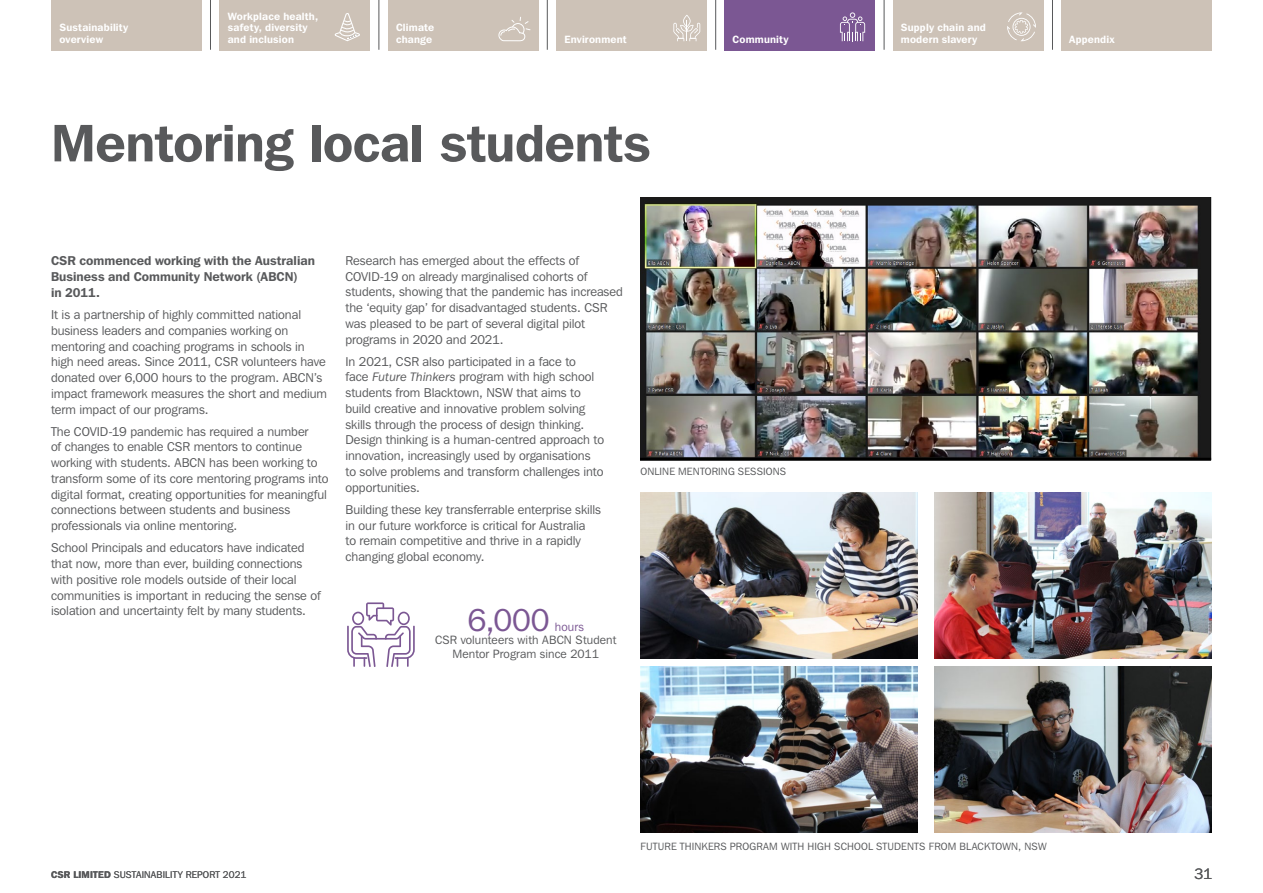
<style>
.page{position:relative;width:1263px;height:893px;background:#fff}
.page>*{position:absolute;margin:0;border:0;box-sizing:border-box;transform-origin:0 0}
.t1{font:600 52.5px "Franklin Gothic IT Cby BT";letter-spacing:-.01em;color:#58595b}
.t2{font:31.5px "Franklin Gothic IT Cby BT";color:#7b5793}
.t3{font:15px "Franklin Gothic IT Cby BT";color:#58595b}
.t4{font:12.75px/15.8px "Franklin Gothic IT Cby BT";letter-spacing:-.005em;color:#58595b}
.t5{font:600 12.75px/15.8px "Franklin Gothic IT Cby BT";color:#58595b}
.t6{font:12px/13.5px "Franklin Gothic IT Cby BT";letter-spacing:.01em;color:#58595b;text-align:center}
.t7{font:12px "Franklin Gothic IT Cby BT";letter-spacing:.01em;color:#7b5793}
.t8{font:600 10.5px/11.2px "Franklin Gothic IT Cby BT";letter-spacing:.015em;color:#fff}
.t9{font:10.5px "Franklin Gothic IT Cby BT";letter-spacing:.015em;color:#58595b}
.t10{font:9.75px "Franklin Gothic IT Cby BT";letter-spacing:.015em;color:#58595b}
.s1{font-family:"Franklin Gothic URW Boo Ita"}
.s2{font-weight:600}
</style>
<div class="page">
<img style="left:934px;top:492px;width:278px;height:166px">
<img style="left:640px;top:492px;width:277px;height:166px">
<img style="left:640px;top:667px;width:277px;height:166px">
<img style="left:934px;top:667px;width:278px;height:165px">
<svg style="left:347px;top:602px;width:68px;height:65px"></svg>
<img style="left:640px;top:197px;width:572px;height:262px">
<hr style="left:640px;top:458px;width:571px;height:3px;background:#000">
<div style="left:51px;top:0;width:151px;height:50px;background:#cdc2b7"></div>
<div style="left:219px;top:0;width:151px;height:50px;background:#cdc2b7"></div>
<div style="left:388px;top:0;width:150px;height:50px;background:#cdc2b7"></div>
<div style="left:556px;top:0;width:151px;height:50px;background:#cdc2b7"></div>
<div style="left:893px;top:0;width:150px;height:50px;background:#cdc2b7"></div>
<div style="left:1061px;top:0;width:151px;height:50px;background:#cdc2b7"></div>
<div style="left:725px;top:0;width:150px;height:50px;background:#7b5793"></div>
<hr style="left:210px;top:0;width:1px;height:50px;background:#58595b">
<hr style="left:378px;top:0;width:1px;height:50px;background:#58595b">
<hr style="left:547px;top:0;width:1px;height:50px;background:#58595b">
<hr style="left:715px;top:0;width:1px;height:50px;background:#58595b">
<hr style="left:884px;top:0;width:1px;height:50px;background:#58595b">
<hr style="left:1052px;top:0;width:1px;height:50px;background:#58595b">
<svg style="left:498px;top:17px;width:33px;height:25px"></svg>
<svg style="left:840px;top:12px;width:25px;height:29px"></svg>
<svg style="left:673px;top:15px;width:27px;height:26px"></svg>
<svg style="left:1007px;top:12px;width:29px;height:29px"></svg>
<svg style="left:334px;top:13px;width:26px;height:28px"></svg>
<p class="t8" style="left:60px;top:22px;width:70px">Sustainability overview</p>
<p class="t8" style="left:228px;top:10px;width:92px">Workplace health, safety, diversity and inclusion</p>
<p class="t8" style="left:396px;top:22px;width:40px">Climate change</p>
<p class="t8" style="left:564px;top:33px;width:64px">Environment</p>
<p class="t8" style="left:733px;top:33px;width:57px">Community</p>
<p class="t8" style="left:901px;top:22px;width:86px">Supply chain and modern slavery</p>
<p class="t8" style="left:1069px;top:33px;width:47px">Appendix</p>
<h1 class="t1" style="left:51px;top:110px;width:601px">Mentoring local students</h1>
<p class="t5" style="left:51px;top:253px;width:265px">CSR commenced working with the Australian<br>Business and Community Network (ABCN)<br>in 2011.</p>
<p class="t4" style="left:51px;top:307px;width:277px">It is a partnership of highly committed national business leaders and companies working on mentoring and coaching programs in schools in high need areas. Since 2011, CSR volunteers have donated over 6,000 hours to the program. ABCN’s impact framework measures the short and medium term impact of our programs.</p>
<p class="t4" style="left:51px;top:423px;width:279px">The COVID-19 pandemic has required a number<br>of changes to enable CSR mentors to continue working with students. ABCN has been working to transform some of its core mentoring programs into digital format, creating opportunities for meaningful connections between students and business professionals via online mentoring.</p>
<p class="t4" style="left:51px;top:540px;width:271px">School Principals and educators have indicated that now, more than ever, building connections with positive role models outside of their local communities is important in reducing the sense of isolation and uncertainty felt by many students.</p>
<p class="t4" style="left:345px;top:252px;width:279px">Research has emerged about the effects of COVID-19 on already marginalised cohorts of students, showing that the pandemic has increased the ‘equity gap’ for disadvantaged students. CSR was pleased to be part of several digital pilot programs in 2020 and 2021.</p>
<p class="t4" style="left:345px;top:353px;width:260px">In 2021, CSR also participated in a face to<br>face <span class="s1">Future Thinkers</span> program with high school students from Blacktown, NSW that aims to build creative and innovative problem solving skills through the process of design thinking.<br>Design thinking is a human-centred approach to innovation, increasingly used by organisations to solve problems and transform challenges into opportunities.</p>
<p class="t4" style="left:345px;top:501px;width:257px">Building these key transferrable enterprise skills in our future workforce is critical for Australia<br>to remain competitive and thrive in a rapidly changing global economy.</p>
<h2 class="t2" style="left:467px;top:600px;width:84px">6,000</h2>
<p class="t7" style="left:555px;top:619px;width:30px">hours</p>
<p class="t6" style="left:435px;top:633px;width:183px">CSR volunteers with ABCN Student<br>Mentor Program since 2011</p>
<p class="t9" style="left:640px;top:465px;width:147px">ONLINE MENTORING SESSIONS</p>
<p class="t9" style="left:640px;top:840px;width:408px">FUTURE THINKERS PROGRAM WITH HIGH SCHOOL STUDENTS FROM BLACKTOWN, NSW</p>
<p class="t10" style="left:51px;top:869px;width:197px"><span class="s2">CSR LIMITED</span> SUSTAINABILITY REPORT 2021</p>
<p class="t3" style="left:1194px;top:864px;width:19px">31</p>
</div>
